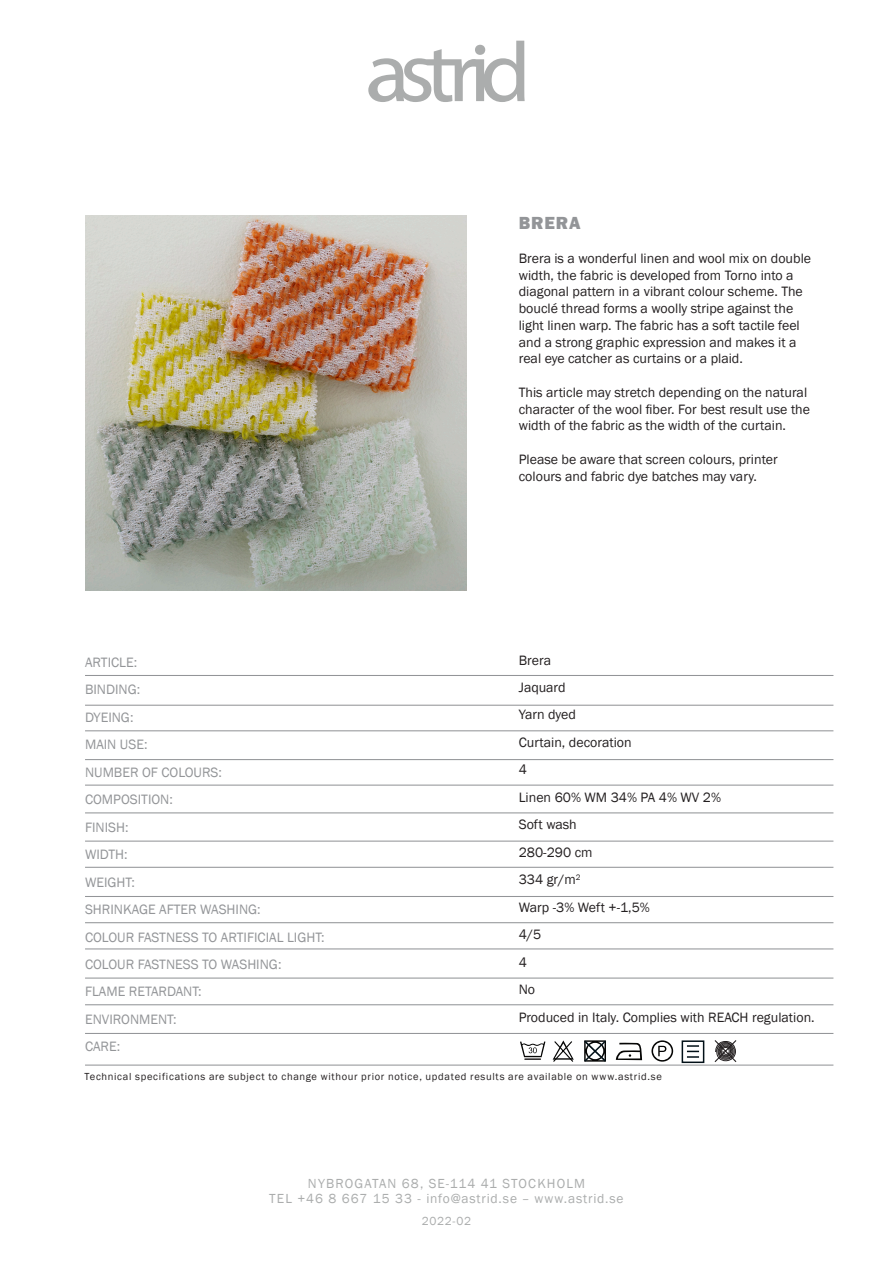
<style>
.page{position:relative;width:893px;height:1263px;background:#fff}
.page>*{position:absolute;margin:0;border:0;box-sizing:border-box;transform-origin:0 0}
.t1{font:800 18px "Franklin Gothic";letter-spacing:.05em;color:#939598}
.t2{font:13.95px/16.8px "Franklin Gothic";color:#231f20}
.t3{font:13.95px "Franklin Gothic";color:#939598}
.t4{font:13.5px "Franklin Gothic";letter-spacing:.075em;color:#abadad}
.t5{font:12px "Franklin Gothic";letter-spacing:.055em;color:#abadad}
.t6{font:10.5px "Franklin Gothic";letter-spacing:.065em;color:#231f20}
</style>
<div class="page">
<svg style="left:368px;top:41px;width:157px;height:61px"></svg>
<hr style="left:85px;top:675px;width:748px;height:1px;background:#939598">
<hr style="left:85px;top:705px;width:748px;height:1px;background:#939598">
<hr style="left:85px;top:730px;width:748px;height:1px;background:#939598">
<hr style="left:85px;top:759px;width:748px;height:1px;background:#939598">
<hr style="left:85px;top:784px;width:748px;height:2px;background:#939598">
<hr style="left:85px;top:812px;width:748px;height:1px;background:#939598">
<hr style="left:85px;top:840px;width:748px;height:2px;background:#939598">
<hr style="left:85px;top:867px;width:748px;height:1px;background:#939598">
<hr style="left:85px;top:896px;width:748px;height:1px;background:#939598">
<hr style="left:85px;top:922px;width:748px;height:1px;background:#939598">
<hr style="left:85px;top:948px;width:748px;height:1px;background:#939598">
<hr style="left:85px;top:977px;width:748px;height:1px;background:#939598">
<hr style="left:85px;top:1033px;width:748px;height:1px;background:#939598">
<hr style="left:85px;top:1064px;width:748px;height:1px;background:#939598">
<hr style="left:85px;top:1004px;width:748px;height:1px;background:#939598">
<svg style="left:651px;top:1040px;width:22px;height:22px"></svg>
<svg style="left:553px;top:1040px;width:21px;height:22px"></svg>
<svg style="left:584px;top:1040px;width:22px;height:22px"></svg>
<svg style="left:616px;top:1043px;width:26px;height:17px"></svg>
<svg style="left:520px;top:1041px;width:25px;height:19px"></svg>
<svg style="left:682px;top:1040px;width:22px;height:23px"></svg>
<img style="left:85px;top:216px;width:382px;height:374px">
<svg style="left:715px;top:1040px;width:21px;height:22px"></svg>
<p class="t3" style="left:85px;top:653px;width:54px">ARTICLE:</p>
<p class="t3" style="left:85px;top:681px;width:57px">BINDING:</p>
<p class="t3" style="left:85px;top:708px;width:50px">DYEING:</p>
<p class="t3" style="left:85px;top:736px;width:64px">MAIN USE:</p>
<p class="t3" style="left:85px;top:763px;width:139px">NUMBER OF COLOURS:</p>
<p class="t3" style="left:85px;top:791px;width:89px">COMPOSITION:</p>
<p class="t3" style="left:85px;top:818px;width:45px">FINISH:</p>
<p class="t3" style="left:85px;top:846px;width:44px">WIDTH:</p>
<p class="t3" style="left:85px;top:873px;width:51px">WEIGHT:</p>
<p class="t3" style="left:85px;top:901px;width:177px">SHRINKAGE AFTER WASHING:</p>
<p class="t3" style="left:85px;top:928px;width:241px">COLOUR FASTNESS TO ARTIFICIAL LIGHT:</p>
<p class="t3" style="left:85px;top:956px;width:198px">COLOUR FASTNESS TO WASHING:</p>
<p class="t3" style="left:85px;top:983px;width:118px">FLAME RETARDANT:</p>
<p class="t3" style="left:85px;top:1011px;width:93px">ENVIRONMENT:</p>
<p class="t3" style="left:85px;top:1038px;width:37px">CARE:</p>
<p class="t1" style="left:519px;top:212px;width:63px">BRERA</p>
<p class="t2" style="left:519px;top:250px;width:294px">Brera is a wonderful linen and wool mix on double width, the fabric is developed from Torno into a diagonal pattern in a vibrant colour scheme. The bouclé thread forms a woolly stripe against the light linen warp. The fabric has a soft tactile feel and a strong graphic expression and makes it a real eye catcher as curtains or a plaid.</p>
<p class="t2" style="left:519px;top:384px;width:293px">This article may stretch depending on the natural character of the wool fiber. For best result use the width of the fabric as the width of the curtain.</p>
<p class="t2" style="left:519px;top:451px;width:260px">Please be aware that screen colours, printer colours and fabric dye batches may vary.</p>
<p class="t2" style="left:519px;top:652px;width:34px">Brera</p>
<p class="t2" style="left:519px;top:679px;width:48px">Jaquard</p>
<p class="t2" style="left:519px;top:707px;width:59px">Yarn dyed</p>
<p class="t2" style="left:519px;top:734px;width:114px">Curtain, decoration</p>
<p class="t2" style="left:519px;top:762px;width:10px">4</p>
<p class="t2" style="left:519px;top:789px;width:204px">Linen 60% WM 34% PA 4% WV 2%</p>
<p class="t2" style="left:519px;top:817px;width:60px">Soft wash</p>
<p class="t2" style="left:519px;top:844px;width:75px">280-290 cm</p>
<p class="t2" style="left:519px;top:872px;width:63px">334 gr/m<sup>2</sup></p>
<p class="t2" style="left:519px;top:899px;width:133px">Warp -3% Weft +-1,5%</p>
<p class="t2" style="left:519px;top:926px;width:24px">4/5</p>
<p class="t2" style="left:519px;top:954px;width:10px">4</p>
<p class="t2" style="left:519px;top:981px;width:18px">No</p>
<p class="t2" style="left:519px;top:1009px;width:297px">Produced in Italy. Complies with REACH regulation.</p>
<p class="t6" style="left:85px;top:1069px;width:579px">Technical specifications are subject to change withour prior notice, updated results are available on www.astrid.se</p>
<p class="t4" style="left:308px;top:1175px;width:278px">NYBROGATAN 68, SE-114 41 STOCKHOLM</p>
<p class="t4" style="left:269px;top:1190px;width:356px">TEL +46 8 667 15 33 - info@astrid.se – www.astrid.se</p>
<p class="t5" style="left:422px;top:1213px;width:51px">2022-02</p>
</div>
